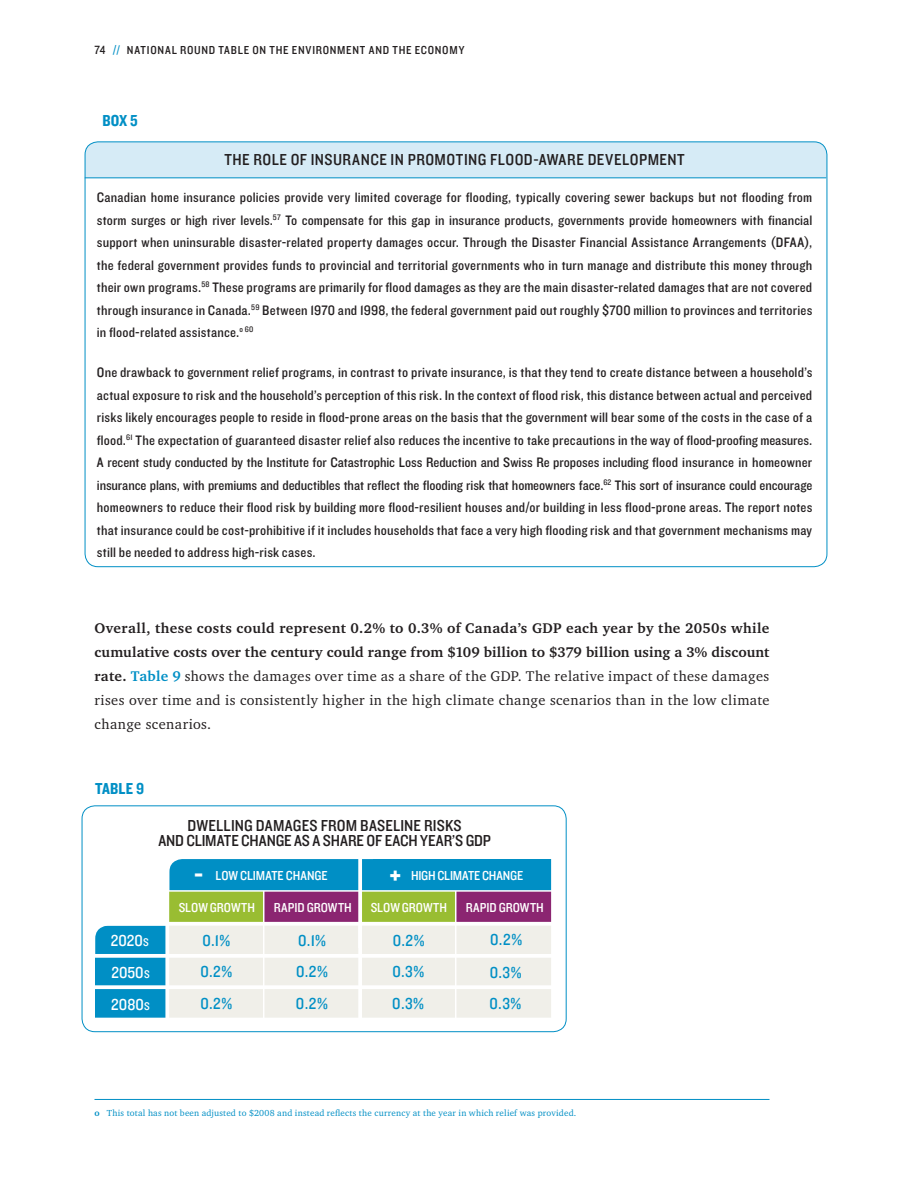
<style>
.page{position:relative;width:918px;height:1188px;background:#fff}
.page>*{position:absolute;margin:0;border:0;box-sizing:border-box;transform-origin:0 0}
.t1{font:30px "Knockout HTF70 Full Welterwt";color:#fff}
.t2{font:16.5px "Knockout HTF30 Junior Welterwt";letter-spacing:.025em;color:#231f20}
.t3{font:16.5px/31.7px "Knockout HTF30 Junior Welterwt";color:#008fc5}
.t4{font:16.5px/31.8px "Knockout HTF30 Junior Welterwt";color:#fff;text-align:justify}
.t5{font:16.5px "Knockout HTF50 Welterweight";color:#008fc5}
.t6{font:14.4px/24px "Charter IT Cby BT";letter-spacing:.03em;color:#231f20;text-align:justify}
.t7{font:14.25px/22.5px "Knockout HTF30 Junior Welterwt";letter-spacing:.015em;color:#231f20;text-align:justify}
.t8{font:13.5px "Knockout HTF30 Junior Welterwt";color:#fff}
.t9{font:12.3px "Knockout HTF30 Junior Welterwt";color:#231f20}
.t10{font:12px "Knockout HTF30 Junior Welterwt";color:#231f20}
.t11{font:9px "Charter IT Cby BT";letter-spacing:.025em;color:#008fc5}
.s1{font-size:12.3px}
.s2{font-size:12.3px;color:#008fc5}
.s3{color:#008fc5}
.s4{font-weight:700}
.s5{font-weight:700;color:#008fc5}
.s6{font-size:11.55px}
</style>
<div class="page">
<div style="left:373px;top:859px;width:180px;height:71px;background:#008fc5"></div>
<div style="left:95px;top:926px;width:104px;height:92px;background:#008fc5;border-radius:13px"></div>
<div style="left:95px;top:989px;width:71px;height:29px;background:#008fc5"></div>
<div style="left:169px;top:926px;width:382px;height:92px;background:#f0efe9"></div>
<hr style="left:358px;top:861px;width:4px;height:167px;background:#fff">
<hr style="left:86px;top:954px;width:475px;height:4px;background:#fff">
<hr style="left:86px;top:985px;width:475px;height:4px;background:#fff">
<div style="left:169px;top:859px;width:350px;height:57px;background:#008fc5;border-radius:13px"></div>
<div style="left:168px;top:891px;width:96px;height:32px;background:#99bd32"></div>
<div style="left:360px;top:891px;width:96px;height:32px;background:#99bd32"></div>
<div style="left:264px;top:891px;width:96px;height:32px;background:#8b2571"></div>
<div style="left:456px;top:891px;width:96px;height:32px;background:#8b2571"></div>
<hr style="left:169px;top:890px;width:392px;height:2px;background:#fff">
<svg style="left:358px;top:859px;width:4px;height:63px"></svg>
<hr style="left:551px;top:855px;width:4px;height:167px;background:#fff">
<hr style="left:165px;top:860px;width:4px;height:163px;background:#fff">
<hr style="left:86px;top:922px;width:475px;height:4px;background:#fff">
<hr style="left:263px;top:891px;width:1px;height:137px;background:#fff">
<hr style="left:455px;top:891px;width:1px;height:137px;background:#fff">
<div style="left:85px;top:142px;width:741px;height:27px;background:#d6ebf6;border-radius:12px"></div>
<div style="left:85px;top:151px;width:741px;height:27px;background:#d6ebf6"></div>
<hr style="left:85px;top:177px;width:741px;height:1px;background:#008fc5">
<hr style="left:94px;top:1099px;width:676px;height:1px;background:#008fc5">
<div style="left:82px;top:806px;width:484px;height:226px;border:1px solid #008fc5;border-radius:13px"></div>
<p class="t10" style="left:94px;top:44px;width:47px"><span class="s1">74</span> <span class="s2">/</span><span class="s3">/</span><span class="s2">/</span><span class="s3">/</span>nationalnational</p>
<p class="t9" style="left:94px;top:44px;width:20px">074</p>
<p class="t10" style="left:180px;top:44px;width:15px">roundround</p>
<p class="t10" style="left:252px;top:44px;width:75px">onon thethe enenvironmentvironment</p>
<p class="t10" style="left:369px;top:44px;width:62px">andand thethe economyeconomy</p>
<p class="t10" style="left:218px;top:44px;width:15px">tabletable</p>
<p class="t5" style="left:102px;top:112px;width:37px">BOX 5</p>
<p class="t2" style="left:224px;top:151px;width:39px">The role</p>
<p class="t2" style="left:291px;top:151px;width:30px">of insurance</p>
<p class="t2" style="left:391px;top:151px;width:27px">in promoting</p>
<p class="t2" style="left:490px;top:151px;width:10px">flood</p>
<p class="t2" style="left:533px;top:151px;width:16px">-aware</p>
<p class="t2" style="left:588px;top:151px;width:37px">development</p>
<p class="t7" style="left:97px;top:187px;width:717px">Canadian home insurance policies provide very limited coverage for flooding, typically covering sewer backups but not flooding from storm surges or high river levels.<sup>57</sup> To compensate for this gap in insurance products, governments provide homeowners with financial support when uninsurable disaster-related property damages occur. Through the Disaster Financial Assistance Arrangements (DFAA), the federal government provides funds to provincial and territorial governments who in turn manage and distribute this money through their own programs.<sup>58</sup> These programs are primarily for flood damages as they are the main disaster-related damages that are not covered through insurance in Canada.<sup>59</sup> Between 1970 and 1998, the federal government paid out roughly $700 million to provinces and territories in flood-related assistance.<sup>o</sup> <sup>60</sup></p>
<p class="t7" style="left:97px;top:362px;width:717px">One drawback to government relief programs, in contrast to private insurance, is that they tend to create distance between a household’s actual exposure to risk and the household’s perception of this risk. In the context of flood risk, this distance between actual and perceived risks likely encourages people to reside in flood-prone areas on the basis that the government will bear some of the costs in the case of a flood.<sup>61</sup> The expectation of guaranteed disaster relief also reduces the incentive to take precautions in the way of flood-proofing measures.<br>A recent study conducted by the Institute for Catastrophic Loss Reduction and Swiss Re proposes including flood insurance in homeowner insurance plans, with premiums and deductibles that reflect the flooding risk that homeowners face.<sup>62</sup> This sort of insurance could encourage homeowners to reduce their flood risk by building more flood-resilient houses and/or building in less flood-prone areas. The report notes that insurance could be cost-prohibitive if it includes households that face a very high flooding risk and that government mechanisms may still be needed to address high-risk cases.</p>
<p class="t6" style="left:94px;top:615px;width:676px"><span class="s4">Overall, these costs could represent 0.2% to 0.3% of Canada’s GDP each year by the 2050s while cumulative costs over the century could range from $109 billion to $379 billion using a 3% discount rate.</span> <span class="s5">Table 9</span> shows the damages over time as a share of the GDP. The relative impact of these damages rises over time and is consistently higher in the high climate change scenarios than in the low climate change scenarios.</p>
<p class="t5" style="left:95px;top:780px;width:51px">Table 9</p>
<p class="t2" style="left:187px;top:817px;width:18px">Dwelling</p>
<p class="t2" style="left:256px;top:817px;width:10px">damages</p>
<p class="t2" style="left:321px;top:817px;width:10px">from</p>
<p class="t2" style="left:360px;top:817px;width:9px">baseline</p>
<p class="t2" style="left:424px;top:817px;width:9px">risks</p>
<p class="t2" style="left:158px;top:832px;width:37px">and climate</p>
<p class="t2" style="left:241px;top:832px;width:10px">change</p>
<p class="t2" style="left:294px;top:832px;width:38px">as ashare</p>
<p class="t2" style="left:367px;top:832px;width:27px">of each</p>
<p class="t2" style="left:420px;top:832px;width:9px">year</p>
<p class="t2" style="left:452px;top:832px;width:40px">’s GDP</p>
<p class="t4" style="left:111px;top:926px;width:41px">2020<span class="s6">S </span>2050<span class="s6">S </span>2080<span class="s6">S</span></p>
<p class="t8" style="left:216px;top:868px;width:32px">Low climate</p>
<p class="t8" style="left:286px;top:868px;width:8px">change</p>
<h1 class="t1" style="left:194px;top:859px;width:10px">-</h1>
<h1 class="t1" style="left:390px;top:860px;width:13px">+</h1>
<p class="t8" style="left:411px;top:868px;width:34px">High climate</p>
<p class="t8" style="left:482px;top:868px;width:8px">change</p>
<p class="t8" style="left:179px;top:900px;width:15px">Slow</p>
<p class="t8" style="left:210px;top:900px;width:9px">growth</p>
<p class="t8" style="left:274px;top:900px;width:15px">Rapid</p>
<p class="t8" style="left:307px;top:900px;width:9px">growth</p>
<p class="t8" style="left:371px;top:900px;width:15px">Slow</p>
<p class="t8" style="left:402px;top:900px;width:9px">growth</p>
<p class="t8" style="left:466px;top:900px;width:15px">Rapid</p>
<p class="t8" style="left:499px;top:900px;width:9px">growth</p>
<p class="t3" style="left:200px;top:925px;width:33px">0.1%<br>0.2%</p>
<p class="t3" style="left:298px;top:925px;width:29px">0.1%</p>
<p class="t3" style="left:393px;top:925px;width:33px">0.2%</p>
<p class="t3" style="left:490px;top:925px;width:33px">0.2%</p>
<p class="t3" style="left:296px;top:957px;width:33px">0.2%</p>
<p class="t3" style="left:393px;top:957px;width:33px">0.3%</p>
<p class="t3" style="left:490px;top:957px;width:33px">0.3%</p>
<p class="t3" style="left:200px;top:988px;width:33px">0.2%</p>
<p class="t3" style="left:296px;top:989px;width:33px">0.2%</p>
<p class="t3" style="left:392px;top:989px;width:33px">0.3%</p>
<p class="t3" style="left:490px;top:989px;width:33px">0.3%</p>
<p class="t11" style="left:94px;top:1107px;width:483px"><span class="s4">o</span> This total has not been adjusted to $2008 and instead reflects the currency at the year in which relief was provided.</p>
</div>
